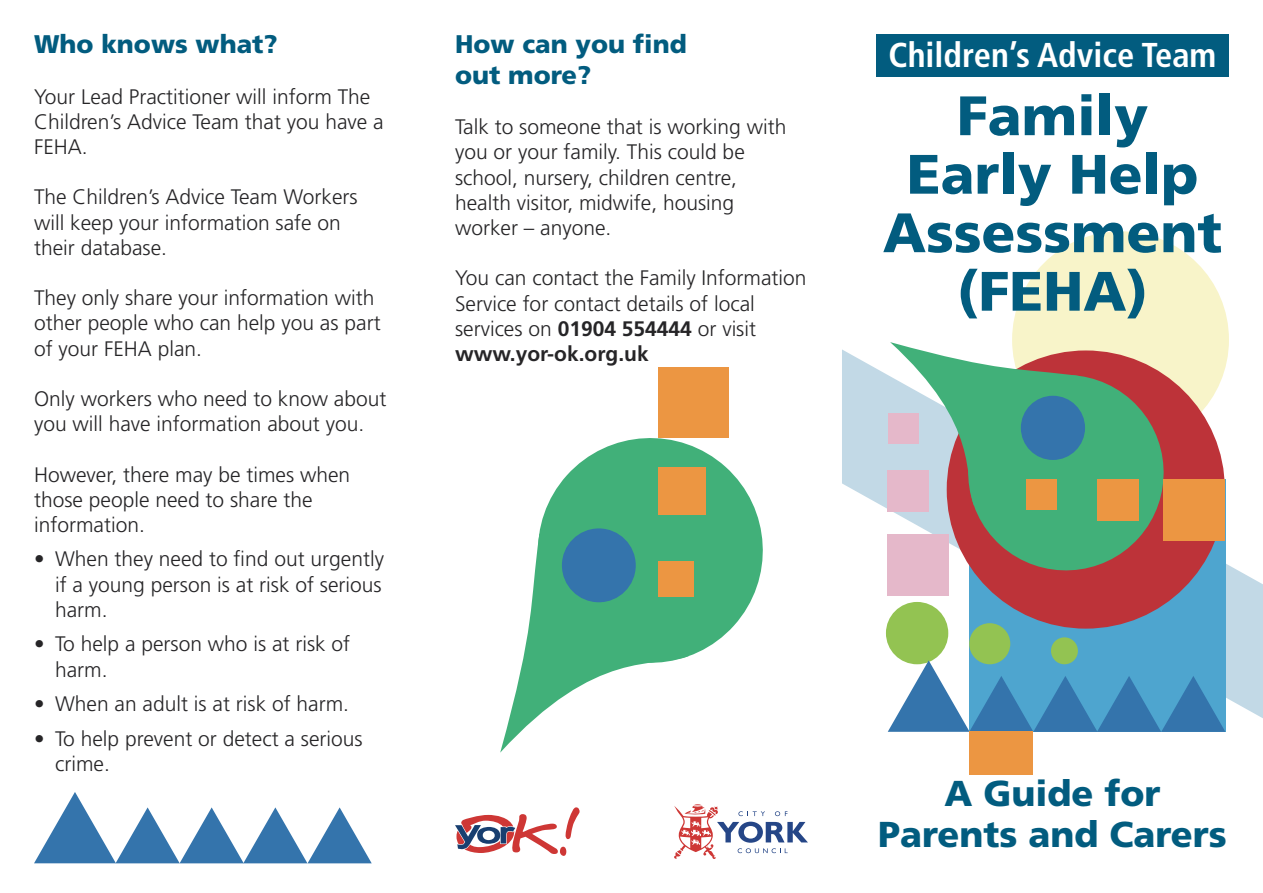
<style>
.page{position:relative;width:1263px;height:893px;background:#fff}
.page>*{position:absolute;margin:0;border:0;box-sizing:border-box;transform-origin:0 0}
.t1{font:900 55.5px/58.5px "Frutiger LT Std";color:#025c7f;text-align:center}
.t2{font:900 36px/40.5px "Frutiger LT Std";color:#025c7f;text-align:center}
.t3{font:700 condensed 34.5px "Frutiger LT Std";color:#fff}
.t4{font:900 25.5px/30.6px "Frutiger LT Std";color:#025c7f}
.t5{font:300 21px/25.2px "Frutiger LT Std";color:#262527}
.s1{font-weight:700}
</style>
<div class="page">
<svg style="left:842px;top:349px;width:421px;height:369px"></svg>
<div style="left:1012px;top:231px;width:217px;height:217px;background:#f8f4c9;border-radius:50%"></div>
<div style="left:969px;top:479px;width:257px;height:253px;background:#4ea5cf"></div>
<div style="left:947px;top:350px;width:278px;height:279px;background:#bd3339;border-radius:50%"></div>
<svg style="left:957px;top:364px;width:218px;height:217px;fill:#41b079"></svg>
<svg style="left:890px;top:342px;width:190px;height:164px"></svg>
<div style="left:1021px;top:396px;width:64px;height:64px;background:#3474ac;border-radius:50%"></div>
<div style="left:886px;top:602px;width:62px;height:62px;background:#93c352;border-radius:50%"></div>
<div style="left:969px;top:623px;width:41px;height:41px;background:#93c352;border-radius:50%"></div>
<div style="left:1051px;top:637px;width:27px;height:27px;background:#93c352;border-radius:50%"></div>
<div style="left:1163px;top:480px;width:62px;height:61px;background:#ec9642"></div>
<div style="left:1097px;top:480px;width:41px;height:41px;background:#ec9642"></div>
<div style="left:1026px;top:480px;width:30px;height:30px;background:#ec9642"></div>
<div style="left:888px;top:535px;width:61px;height:61px;background:#e5b8ca"></div>
<div style="left:888px;top:471px;width:41px;height:41px;background:#e5b8ca"></div>
<div style="left:888px;top:413px;width:30px;height:31px;background:#e5b8ca"></div>
<svg style="left:888px;top:660px;width:337px;height:72px"></svg>
<div style="left:969px;top:732px;width:64px;height:43px;background:#ec9642"></div>
<div style="left:876px;top:34px;width:353px;height:42px;background:#025c7f"></div>
<svg style="left:674px;top:804px;width:134px;height:55px"></svg>
<div style="left:560px;top:847px;width:6px;height:9px;background:#ce3735;border-radius:50%"></div>
<svg style="left:565px;top:807px;width:14px;height:32px"></svg>
<svg style="left:455px;top:814px;width:103px;height:40px"></svg>
<svg style="left:539px;top:438px;width:224px;height:218px;fill:#41b079"></svg>
<svg style="left:500px;top:533px;width:189px;height:220px"></svg>
<div style="left:562px;top:528px;width:74px;height:74px;background:#3474ac;border-radius:50%"></div>
<div style="left:658px;top:368px;width:71px;height:70px;background:#ec9642"></div>
<div style="left:658px;top:467px;width:47px;height:48px;background:#ec9642"></div>
<div style="left:658px;top:561px;width:36px;height:36px;background:#ec9642"></div>
<svg style="left:34px;top:792px;width:338px;height:71px"></svg>
<p class="t4" style="left:34px;top:29px;width:245px">Who knows what?</p>
<p class="t5" style="left:34px;top:84px;width:351px">Your Lead Practitioner will inform The<br>Children’s Advice Team that you have a<br>FEHA.</p>
<p class="t5" style="left:34px;top:185px;width:325px">The Children’s Advice Team Workers will keep your information safe on their database.</p>
<p class="t5" style="left:34px;top:286px;width:348px">They only share your information with other people who can help you as part of your FEHA plan.</p>
<p class="t5" style="left:34px;top:386px;width:354px">Only workers who need to know about you will have information about you.</p>
<p class="t5" style="left:34px;top:462px;width:318px">However, there may be times when those people need to share the information.</p>
<p class="t5" style="left:55px;top:547px;width:331px;text-align:justify;text-indent:-21px">• When they need to find out urgently if a young person is at risk of serious harm.</p>
<p class="t5" style="left:55px;top:632px;width:297px;text-indent:-21px">• To help a person who is at risk of harm.</p>
<p class="t5" style="left:34px;top:692px;width:317px">• When an adult is at risk of harm.</p>
<p class="t5" style="left:55px;top:726px;width:309px;text-indent:-21px">• To help prevent or detect a serious crime.</p>
<p class="t4" style="left:455px;top:29px;width:233px">How can you find out more?</p>
<p class="t5" style="left:455px;top:115px;width:333px">Talk to someone that is working with you or your family. This could be school, nursery, children centre, health visitor, midwife, housing worker – anyone.</p>
<p class="t5" style="left:455px;top:266px;width:353px">You can contact the Family Information<br>Service for contact details of local services on <span class="s1">01904 554444</span> or visit <span class="s1">www.yor-ok.org.uk</span></p>
<h3 class="t3" style="left:888px;top:35px;width:329px">Children’s Advice Team</h3>
<h1 class="t1" style="left:883px;top:86px;width:341px">Family<br>Early Help<br>Assessment (FEHA)</h1>
<h2 class="t2" style="left:878px;top:773px;width:350px">A Guide for<br>Parents and Carers</h2>
</div>
